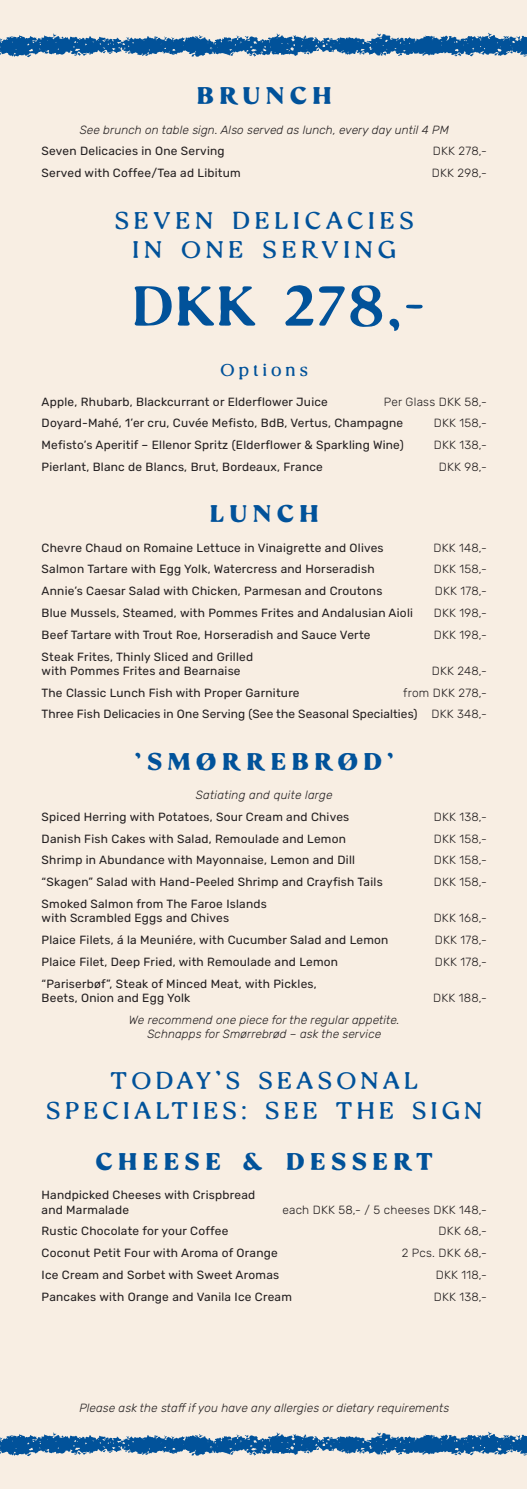
<style>
.page{position:relative;width:527px;height:1489px;background:#fff}
.page>*{position:absolute;margin:0;border:0;box-sizing:border-box;transform-origin:0 0}
.t1{font:56.75px "BN Cringe Serif";letter-spacing:.05em;color:#01529a;scale:1.1 1}
.t2{font:700 24.25px "BN Cringe Serif";letter-spacing:.25em;color:#01529a;scale:1.1 1}
.t3{font:300 24.25px/29.1px "BN Cringe Serif";letter-spacing:.21em;color:#01529a;text-align:center;scale:1.1 1}
.t4{font:300 24.25px/29.1px "BN Cringe Serif";letter-spacing:.23em;color:#01529a;text-align:center;scale:1.1 1}
.t5{font:300 17.5px "BN Cringe Serif";letter-spacing:.25em;color:#01529a;scale:1.1 1}
.t6{font:11.88px/14.2px "Rubik";letter-spacing:.02em;color:#231f20}
.t7{font:300 11.88px "Rubik";letter-spacing:.02em;color:#231f20}
.t8{font:italic 300 11.88px/14.2px "Rubik";letter-spacing:.01em;color:#231f20;text-align:center}
.s1{font-weight:300}
</style>
<div class="page">
<div style="left:0;top:0;width:526px;height:1488px;background:#f8eee3"></div>
<svg style="left:0;top:1431px;width:526px;height:24px"></svg>
<svg style="left:0;top:33px;width:526px;height:24px"></svg>
<h2 class="t2" style="left:197px;top:83px;width:122px">BRUNCH</h2>
<p class="t8" style="left:80px;top:123px;width:370px">See brunch on table sign. Also served as lunch, every day until 4 PM</p>
<p class="t6" style="left:42px;top:144px;width:184px">Seven Delicacies in One Serving</p>
<p class="t7" style="left:432px;top:145px;width:55px">DKK 278,-</p>
<p class="t6" style="left:42px;top:166px;width:200px">Served with Coffee/Tea ad Libitum</p>
<p class="t7" style="left:431px;top:166px;width:57px">DKK 298,-</p>
<h2 class="t4" style="left:115px;top:207px;width:269px">SEVEN DELICACIES<br>IN ONE SERVING</h2>
<h1 class="t1" style="left:133px;top:276px;width:265px">DKK 278,-</h1>
<h3 class="t5" style="left:221px;top:361px;width:80px">OPTIONS</h3>
<p class="t6" style="left:42px;top:394px;width:287px">Apple, Rhubarb, Blackcurrant or Elderflower Juice</p>
<p class="t7" style="left:383px;top:395px;width:104px">Per Glass DKK 58,-</p>
<p class="t6" style="left:42px;top:416px;width:363px">Doyard-Mahé, 1’er cru, Cuvée Mefisto, BdB, Vertus, Champagne</p>
<p class="t7" style="left:433px;top:416px;width:55px">DKK 158,-</p>
<p class="t6" style="left:42px;top:438px;width:363px">Mefisto’s Aperitif – Ellenor Spritz (Elderflower &amp; Sparkling Wine)</p>
<p class="t7" style="left:433px;top:438px;width:55px">DKK 138,-</p>
<p class="t6" style="left:42px;top:460px;width:282px">Pierlant, Blanc de Blancs, Brut, Bordeaux, France</p>
<p class="t7" style="left:438px;top:460px;width:50px">DKK 98,-</p>
<h2 class="t2" style="left:210px;top:501px;width:39px">LUNCH</h2>
<p class="t6" style="left:42px;top:540px;width:343px">Chevre Chaud on Romaine Lettuce in Vinaigrette and Olives</p>
<p class="t7" style="left:433px;top:541px;width:55px">DKK 148,-</p>
<p class="t6" style="left:42px;top:562px;width:334px">Salmon Tartare with Egg Yolk, Watercress and Horseradish</p>
<p class="t7" style="left:433px;top:562px;width:55px">DKK 158,-</p>
<p class="t6" style="left:42px;top:584px;width:342px">Annie’s Caesar Salad with Chicken, Parmesan and Croutons</p>
<p class="t7" style="left:434px;top:584px;width:54px">DKK 178,-</p>
<p class="t6" style="left:42px;top:606px;width:372px">Blue Mussels, Steamed, with Pommes Frites and Andalusian Aioli</p>
<p class="t7" style="left:433px;top:606px;width:55px">DKK 198,-</p>
<p class="t6" style="left:42px;top:627px;width:330px">Beef Tartare with Trout Roe, Horseradish and Sauce Verte</p>
<p class="t7" style="left:433px;top:628px;width:55px">DKK 198,-</p>
<p class="t6" style="left:42px;top:649px;width:213px">Steak Frites, Thinly Sliced and Grilled with Pommes Frites and Bearnaise</p>
<p class="t7" style="left:431px;top:664px;width:57px">DKK 248,-</p>
<p class="t6" style="left:42px;top:682px;width:446px;line-height:21.8px;text-align:right"><span class="s1">from DKK 278,-<br></span>Three Fish Delicacies in One Serving (See the Seasonal Specialties) <span class="s1">DKK 348,-</span></p>
<h2 class="t2" style="left:135px;top:748px;width:235px">‘SMØRR EBR ØD’</h2>
<p class="t8" style="left:196px;top:788px;width:138px">Satiating and quite large</p>
<p class="t6" style="left:42px;top:810px;width:309px">Spiced Herring with Potatoes, Sour Cream and Chives</p>
<p class="t7" style="left:433px;top:810px;width:55px">DKK 138,-</p>
<p class="t6" style="left:42px;top:831px;width:306px">Danish Fish Cakes with Salad, Remoulade and Lemon</p>
<p class="t7" style="left:433px;top:832px;width:55px">DKK 158,-</p>
<p class="t6" style="left:42px;top:853px;width:314px">Shrimp in Abundance with Mayonnaise, Lemon and Dill</p>
<p class="t7" style="left:433px;top:853px;width:55px">DKK 158,-</p>
<p class="t6" style="left:42px;top:875px;width:342px">“Skagen” Salad with Hand-Peeled Shrimp and Crayfish Tails</p>
<p class="t7" style="left:433px;top:875px;width:55px">DKK 158,-</p>
<p class="t6" style="left:42px;top:897px;width:226px">Smoked Salmon from The Faroe Islands with Scrambled Eggs and Chives</p>
<p class="t6" style="left:42px;top:685px;width:259px">The Classic Lunch Fish with Proper Garniture</p>
<p class="t7" style="left:433px;top:911px;width:55px">DKK 168,-</p>
<p class="t6" style="left:42px;top:933px;width:348px">Plaice Filets, á la Meuniére, with Cucumber Salad and Lemon</p>
<p class="t7" style="left:434px;top:933px;width:54px">DKK 178,-</p>
<p class="t6" style="left:42px;top:954px;width:298px">Plaice Filet, Deep Fried, with Remoulade and Lemon</p>
<p class="t7" style="left:434px;top:955px;width:54px">DKK 178,-</p>
<p class="t6" style="left:42px;top:976px;width:276px">“Pariserbøf”, Steak of Minced Meat, with Pickles,<br>Beets, Onion and Egg Yolk</p>
<p class="t7" style="left:433px;top:991px;width:55px">DKK 188,-</p>
<p class="t8" style="left:129px;top:1012px;width:272px">We recommend one piece for the regular appetite.<br>Schnapps for Smørrebrød – ask the service</p>
<h2 class="t3" style="left:47px;top:1067px;width:396px">TOD AY’S SEASO NAL<br>SPECIALT IES: SEE T HE SIGN</h2>
<h2 class="t2" style="left:96px;top:1148px;width:306px">CH EESE &amp; DESS ER T</h2>
<p class="t6" style="left:42px;top:1188px;width:215px">Handpicked Cheeses with Crispbread and Marmalade</p>
<p class="t7" style="left:282px;top:1202px;width:206px">each DKK 58,- / 5 cheeses DKK 148,-</p>
<p class="t6" style="left:42px;top:1224px;width:188px">Rustic Chocolate for your Coffee</p>
<p class="t7" style="left:438px;top:1224px;width:50px">DKK 68,-</p>
<p class="t6" style="left:42px;top:1246px;width:237px">Coconut Petit Four with Aroma of Orange</p>
<p class="t7" style="left:401px;top:1246px;width:87px">2 Pcs. DKK 68,-</p>
<p class="t6" style="left:42px;top:1267px;width:239px">Ice Cream and Sorbet with Sweet Aromas</p>
<p class="t7" style="left:435px;top:1268px;width:53px">DKK 118,-</p>
<p class="t6" style="left:42px;top:1289px;width:252px">Pancakes with Orange and Vanila Ice Cream</p>
<p class="t7" style="left:433px;top:1289px;width:55px">DKK 138,-</p>
<p class="t8" style="left:79px;top:1400px;width:371px">Please ask the staff if you have any allergies or dietary requirements</p>
</div>
